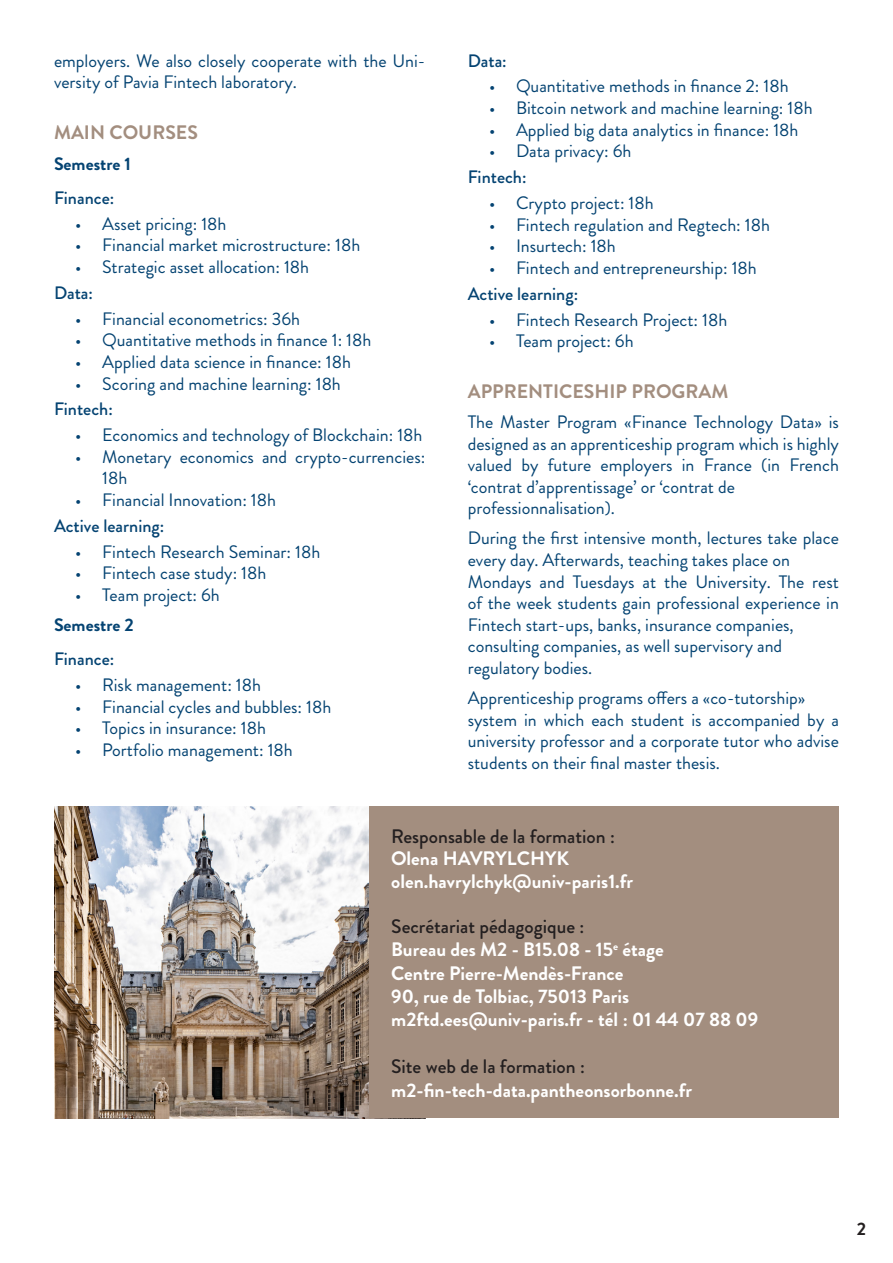
<style>
.page{position:relative;width:893px;height:1263px;background:#fff}
.page>*{position:absolute;margin:0;border:0;box-sizing:border-box;transform-origin:0 0}
.t1{font:700 19.5px "Brandon Grotesque";color:#fff}
.t2{font:500 19.5px "Brandon Grotesque";color:#231f20}
.t3{font:700 19.5px "Brandon Grotesque";color:#a38e7f}
.t4{font:18px/21.6px "Brandon Grotesque";color:#044372}
.t5{font:500 18px "Brandon Grotesque";color:#044372}
.t6{font:700 18px "Brandon Grotesque";color:#044372}
.t7{font:700 18px "Brandon Grotesque";color:#231f20}
</style>
<div class="page">
<img style="left:54px;top:806px;width:316px;height:312px">
<div style="left:370px;top:806px;width:469px;height:312px;background:#a38e7f"></div>
<p class="t4" style="left:54px;top:50px;width:373px">employers. We also closely cooperate with the Uni&shy;versity of Pavia Fintech laboratory.</p>
<p class="t3" style="left:54px;top:119px;width:145px">MAIN COURSES</p>
<p class="t6" style="left:54px;top:151px;width:78px">Semestre 1</p>
<p class="t5" style="left:54px;top:185px;width:62px">Finance:</p>
<p class="t4" style="left:75px;top:213px;width:153px">• Asset pricing: 18h</p>
<p class="t4" style="left:75px;top:235px;width:286px">• Financial market microstructure: 18h</p>
<p class="t4" style="left:75px;top:256px;width:235px">• Strategic asset allocation: 18h</p>
<p class="t5" style="left:54px;top:280px;width:40px">Data:</p>
<p class="t4" style="left:75px;top:308px;width:226px">• Financial econometrics: 36h</p>
<p class="t4" style="left:75px;top:330px;width:298px">• Quantitative methods in finance 1: 18h</p>
<p class="t4" style="left:75px;top:351px;width:277px">• Applied data science in finance: 18h</p>
<p class="t4" style="left:75px;top:373px;width:267px">• Scoring and machine learning: 18h</p>
<p class="t5" style="left:54px;top:397px;width:60px">Fintech:</p>
<p class="t4" style="left:75px;top:424px;width:349px">• Economics and technology of Blockchain: 18h</p>
<p class="t4" style="left:102px;top:446px;width:325px;text-indent:-27px">• Monetary economics and crypto-currencies:<br>18h</p>
<p class="t4" style="left:75px;top:489px;width:202px">• Financial Innovation: 18h</p>
<p class="t5" style="left:54px;top:513px;width:112px">Active learning:</p>
<p class="t4" style="left:75px;top:541px;width:247px">• Fintech Research Seminar: 18h</p>
<p class="t4" style="left:75px;top:563px;width:193px">• Fintech case study: 18h</p>
<p class="t4" style="left:75px;top:584px;width:146px">• Team project: 6h</p>
<p class="t6" style="left:54px;top:612px;width:81px">Semestre 2</p>
<p class="t5" style="left:54px;top:647px;width:62px">Finance:</p>
<p class="t4" style="left:75px;top:674px;width:187px">• Risk management: 18h</p>
<p class="t4" style="left:75px;top:696px;width:258px">• Financial cycles and bubbles: 18h</p>
<p class="t4" style="left:75px;top:718px;width:192px">• Topics in insurance: 18h</p>
<p class="t4" style="left:75px;top:739px;width:219px">• Portfolio management: 18h</p>
<p class="t5" style="left:468px;top:48px;width:40px">Data:</p>
<p class="t4" style="left:489px;top:76px;width:301px">• Quantitative methods in finance 2: 18h</p>
<p class="t4" style="left:489px;top:97px;width:325px">• Bitcoin network and machine learning: 18h</p>
<p class="t4" style="left:489px;top:119px;width:311px">• Applied big data analytics in finance: 18h</p>
<p class="t4" style="left:489px;top:141px;width:144px">• Data privacy: 6h</p>
<p class="t5" style="left:468px;top:164px;width:60px">Fintech:</p>
<p class="t4" style="left:489px;top:192px;width:166px">• Crypto project: 18h</p>
<p class="t4" style="left:489px;top:214px;width:282px">• Fintech regulation and Regtech: 18h</p>
<p class="t4" style="left:489px;top:235px;width:128px">• Insurtech: 18h</p>
<p class="t4" style="left:489px;top:257px;width:269px">• Fintech and entrepreneurship: 18h</p>
<p class="t5" style="left:468px;top:281px;width:112px">Active learning:</p>
<p class="t4" style="left:489px;top:309px;width:240px">• Fintech Research Project: 18h</p>
<p class="t4" style="left:489px;top:330px;width:146px">• Team project: 6h</p>
<p class="t3" style="left:468px;top:377px;width:262px">APPRENTICESHIP PROGRAM</p>
<p class="t4" style="left:468px;top:411px;width:373px">The Master Program «Finance Technology Data» is designed as an apprenticeship program which is highly valued by future employers in France (in French ‘contrat d’apprentissage’ or ‘contrat de professionnalisation).</p>
<p class="t4" style="left:468px;top:528px;width:373px">During the first intensive month, lectures take place every day. Afterwards, teaching takes place on Mondays and Tuesdays at the University. The rest of the week students gain professional experience in Fintech start-ups, banks, insurance companies, consulting companies, as well supervisory and regulatory bodies.</p>
<p class="t4" style="left:468px;top:687px;width:373px">Apprenticeship programs offers a «co-tutorship» system in which each student is accompanied by a university professor and a corporate tutor who advise students on their final master thesis.</p>
<p class="t2" style="left:391px;top:822px;width:225px">Responsable de la formation :</p>
<p class="t1" style="left:391px;top:845px;width:179px">Olena HAVRYLCHYK</p>
<p class="t1" style="left:391px;top:867px;width:244px">olen.havrylchyk@univ-paris1.fr</p>
<p class="t2" style="left:391px;top:912px;width:195px">Secrétariat pédagogique :</p>
<p class="t1" style="left:391px;top:936px;width:274px">Bureau des M2 - B15.08 - 15<sup>e</sup> étage</p>
<p class="t1" style="left:391px;top:959px;width:234px">Centre Pierre-Mendès-France</p>
<p class="t1" style="left:391px;top:982px;width:239px">90, rue de Tolbiac, 75013 Paris</p>
<p class="t1" style="left:391px;top:1006px;width:369px">m2ftd.ees@univ-paris.fr - tél : 01 44 07 88 09</p>
<p class="t2" style="left:391px;top:1053px;width:195px">Site web de la formation :</p>
<p class="t1" style="left:391px;top:1076px;width:302px">m2-fin-tech-data.pantheonsorbonne.fr</p>
<p class="t7" style="left:857px;top:1216px;width:11px">2</p>
</div>
